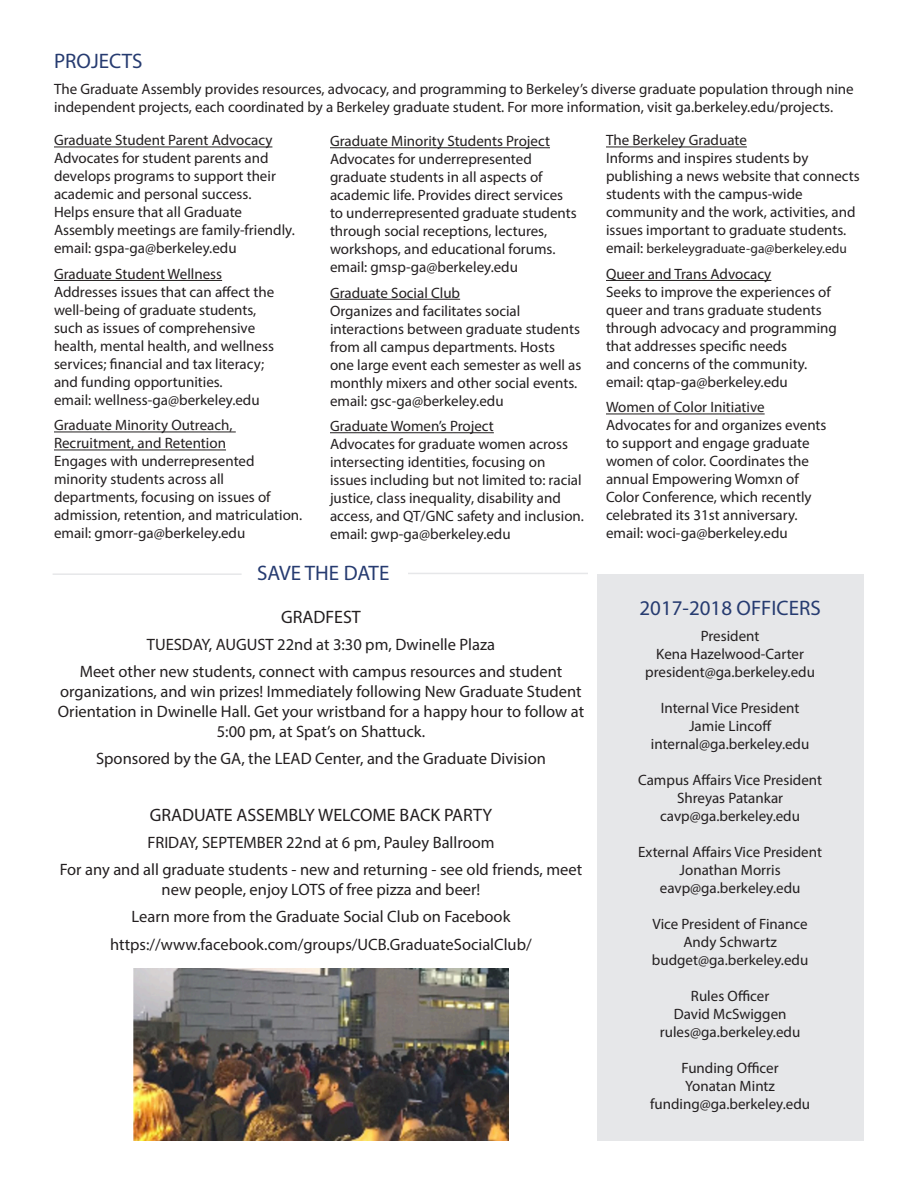
<style>
.page{position:relative;width:918px;height:1188px;background:#fff}
.page>*{position:absolute;margin:0;border:0;box-sizing:border-box;transform-origin:0 0}
.t1{font:21px "Myriad Pro";color:#263b70}
.t2{font:18px "Myriad Pro";color:#231f20}
.t3{font:16.5px/19.8px "Myriad Pro";color:#231f20;text-align:center}
.t4{font:15px/18px "Myriad Pro";color:#231f20}
.t5{font:13.5px "Myriad Pro";color:#231f20}
.s1{font-size:15px}
</style>
<div class="page">
<div style="left:597px;top:574px;width:266px;height:567px;background:#e6e7e9"></div>
<hr style="left:54px;top:147px;width:218px;height:1px;background:#231f20">
<hr style="left:54px;top:280px;width:168px;height:1px;background:#231f20">
<hr style="left:54px;top:432px;width:182px;height:1px;background:#231f20">
<hr style="left:54px;top:450px;width:172px;height:1px;background:#231f20">
<hr style="left:330px;top:147px;width:220px;height:1px;background:#231f20">
<hr style="left:330px;top:299px;width:130px;height:1px;background:#231f20">
<hr style="left:330px;top:432px;width:164px;height:1px;background:#231f20">
<hr style="left:606px;top:147px;width:141px;height:1px;background:#231f20">
<hr style="left:606px;top:280px;width:165px;height:1px;background:#231f20">
<hr style="left:606px;top:414px;width:159px;height:1px;background:#231f20">
<hr style="left:53px;top:573px;width:189px;height:2px;background:#e6e7e9">
<hr style="left:408px;top:573px;width:180px;height:1px;background:#e6e7e9">
<img style="left:133px;top:969px;width:376px;height:172px">
<p class="t1" style="left:54px;top:48px;width:90px">PROJECTS</p>
<p class="t4" style="left:54px;top:80px;width:801px">The Graduate Assembly provides resources, advocacy, and programming to Berkeley’s diverse graduate population through nine independent projects, each coordinated by a Berkeley graduate student. For more information, visit ga.berkeley.edu/projects.</p>
<p class="t4" style="left:54px;top:131px;width:220px">Graduate Student Parent Advocacy</p>
<p class="t4" style="left:54px;top:149px;width:242px">Advocates for student parents and develops programs to support their academic and personal success.<br>Helps ensure that all Graduate Assembly meetings are family-friendly. email: gspa-ga@berkeley.edu</p>
<p class="t4" style="left:54px;top:265px;width:170px">Graduate Student Wellness</p>
<p class="t4" style="left:54px;top:283px;width:222px">Addresses issues that can affect the well-being of graduate students, such as issues of comprehensive health, mental health, and wellness services; financial and tax literacy; and funding opportunities.<br>email: wellness-ga@berkeley.edu</p>
<p class="t4" style="left:54px;top:416px;width:180px">Graduate Minority Outreach,</p>
<p class="t4" style="left:54px;top:434px;width:174px">Recruitment, and Retention</p>
<p class="t4" style="left:54px;top:452px;width:250px">Engages with underrepresented minority students across all departments, focusing on issues of admission, retention, and matriculation. email: gmorr-ga@berkeley.edu</p>
<p class="t4" style="left:330px;top:132px;width:222px">Graduate Minority Students Project</p>
<p class="t4" style="left:330px;top:150px;width:248px">Advocates for underrepresented graduate students in all aspects of academic life. Provides direct services to underrepresented graduate students through social receptions, lectures, workshops, and educational forums. email: gmsp-ga@berkeley.edu</p>
<p class="t4" style="left:330px;top:283px;width:132px">Graduate Social Club</p>
<p class="t4" style="left:330px;top:301px;width:253px">Organizes and facilitates social interactions between graduate students from all campus departments. Hosts one large event each semester as well as monthly mixers and other social events. email: gsc-ga@berkeley.edu</p>
<p class="t4" style="left:330px;top:417px;width:165px">Graduate Women’s Project</p>
<p class="t4" style="left:330px;top:435px;width:256px">Advocates for graduate women across intersecting identities, focusing on issues including but not limited to: racial justice, class inequality, disability and access, and QT/GNC safety and inclusion. email: gwp-ga@berkeley.edu</p>
<p class="t1" style="left:257px;top:560px;width:134px">SAVE THE DATE</p>
<p class="t2" style="left:281px;top:606px;width:81px">GRADFEST</p>
<p class="t3" style="left:147px;top:634px;width:350px">TUESDAY, AUGUST 22nd at 3:30 pm, Dwinelle Plaza</p>
<p class="t3" style="left:58px;top:662px;width:528px">Meet other new students, connect with campus resources and student organizations, and win prizes! Immediately following New Graduate Student Orientation in Dwinelle Hall. Get your wristband for a happy hour to follow at 5:00 pm, at Spat’s on Shattuck.</p>
<p class="t3" style="left:96px;top:748px;width:451px">Sponsored by the GA, the LEAD Center, and the Graduate Division</p>
<p class="t2" style="left:150px;top:803px;width:344px">GRADUATE ASSEMBLY WELCOME BACK PARTY</p>
<p class="t3" style="left:147px;top:832px;width:349px">FRIDAY, SEPTEMBER 22nd at 6 pm, Pauley Ballroom</p>
<p class="t3" style="left:60px;top:859px;width:524px">For any and all graduate students - new and returning - see old friends, meet new people, enjoy LOTS of free pizza and beer!</p>
<p class="t3" style="left:132px;top:907px;width:380px">Learn more from the Graduate Social Club on Facebook</p>
<p class="t3" style="left:110px;top:934px;width:423px">https://www.facebook.com/groups/UCB.GraduateSocialClub/</p>
<p class="t4" style="left:606px;top:131px;width:142px">The Berkeley Graduate</p>
<p class="t4" style="left:606px;top:149px;width:255px">Informs and inspires students by publishing a news website that connects students with the campus-wide community and the work, activities, and issues important to graduate students.</p>
<p class="t5" style="left:606px;top:241px;width:242px"><span class="s1">email:</span> berkeleygraduate-ga@berkeley.edu</p>
<p class="t4" style="left:606px;top:265px;width:167px">Queer and Trans Advocacy</p>
<p class="t4" style="left:606px;top:283px;width:232px">Seeks to improve the experiences of queer and trans graduate students through advocacy and programming that addresses specific needs<br>and concerns of the community. email: qtap-ga@berkeley.edu</p>
<p class="t4" style="left:606px;top:398px;width:160px">Women of Color Initiative</p>
<p class="t4" style="left:606px;top:416px;width:222px">Advocates for and organizes events to support and engage graduate women of color. Coordinates the annual Empowering Womxn of<br>Color Conference, which recently celebrated its 31st anniversary. email: woci-ga@berkeley.edu</p>
<p class="t1" style="left:640px;top:595px;width:183px">2017-2018 OFFICERS</p>
<p class="t4" style="left:701px;top:626px;width:60px">President</p>
<p class="t4" style="left:656px;top:644px;width:149px">Kena Hazelwood-Carter</p>
<p class="t4" style="left:645px;top:662px;width:171px">president@ga.berkeley.edu</p>
<p class="t4" style="left:661px;top:698px;width:140px">Internal Vice President</p>
<p class="t4" style="left:689px;top:716px;width:84px">Jamie Lincoff</p>
<p class="t4" style="left:651px;top:734px;width:160px">internal@ga.berkeley.edu</p>
<p class="t4" style="left:638px;top:770px;width:185px">Campus Affairs Vice President</p>
<p class="t4" style="left:677px;top:788px;width:108px">Shreyas Patankar</p>
<p class="t4" style="left:660px;top:806px;width:141px">cavp@ga.berkeley.edu</p>
<p class="t4" style="left:638px;top:842px;width:185px">External Affairs Vice President</p>
<p class="t4" style="left:680px;top:860px;width:103px">Jonathan Morris</p>
<p class="t4" style="left:660px;top:878px;width:142px">eavp@ga.berkeley.edu</p>
<p class="t4" style="left:653px;top:914px;width:157px">Vice President of Finance</p>
<p class="t4" style="left:683px;top:932px;width:95px">Andy Schwartz</p>
<p class="t4" style="left:652px;top:950px;width:158px">budget@ga.berkeley.edu</p>
<p class="t4" style="left:691px;top:986px;width:80px">Rules Officer</p>
<p class="t4" style="left:674px;top:1004px;width:114px">David McSwiggen</p>
<p class="t4" style="left:660px;top:1022px;width:142px">rules@ga.berkeley.edu</p>
<p class="t4" style="left:682px;top:1058px;width:99px">Funding Officer</p>
<p class="t4" style="left:685px;top:1076px;width:91px">Yonatan Mintz</p>
<p class="t4" style="left:650px;top:1094px;width:161px">funding@ga.berkeley.edu</p>
</div>
